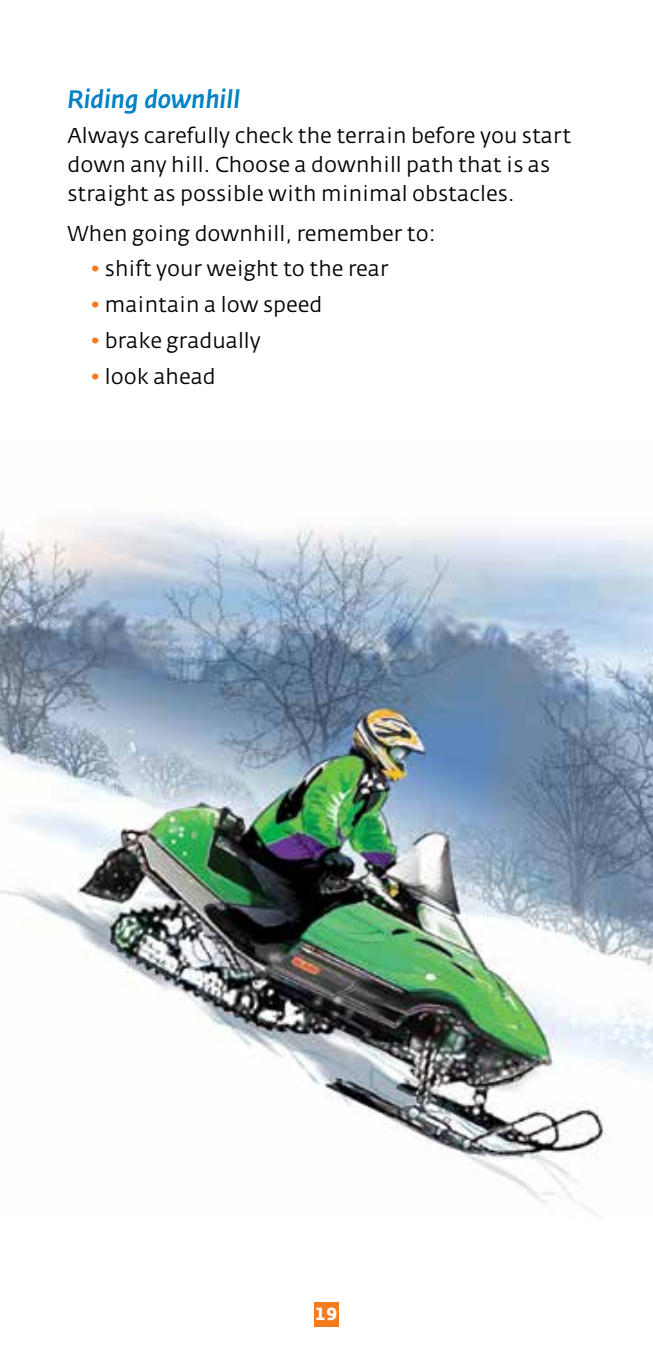
<style>
.page{position:relative;width:653px;height:1350px;background:#fff}
.page>*{position:absolute;margin:0;border:0;box-sizing:border-box;transform-origin:0 0}
.t1{font:italic 500 25px "Fedra Sans Alt";color:#0081c6}
.t2{font:21.25px/28.8px "Fedra Sans Alt Book TF";color:#000}
.t3{font:17.5px "Fedra Sans Alt Bold TF";color:#fff}
.s1{color:#f47b20}
</style>
<div class="page">
<div style="left:314px;top:1302px;width:24px;height:25px;background:#f47b20"></div>
<img style="left:0;top:517px;width:652px;height:700px">
<p class="t1" style="left:68px;top:86px;width:175px">Riding downhill</p>
<p class="t2" style="left:68px;top:122px;width:505px">Always carefully check the terrain before you start down any hill. Choose a downhill path that is as straight as possible with minimal obstacles.</p>
<p class="t2" style="left:68px;top:220px;width:370px">When going downhill, remember to:</p>
<p class="t2" style="left:90px;top:255px;width:300px"><span class="s1">•</span> shift your weight to the rear</p>
<p class="t2" style="left:90px;top:290px;width:234px"><span class="s1">•</span> maintain a low speed</p>
<p class="t2" style="left:90px;top:326px;width:172px"><span class="s1">•</span> brake gradually</p>
<p class="t2" style="left:90px;top:362px;width:127px"><span class="s1">•</span> look ahead</p>
<p class="t3" style="left:315px;top:1304px;width:24px">19</p>
</div>
